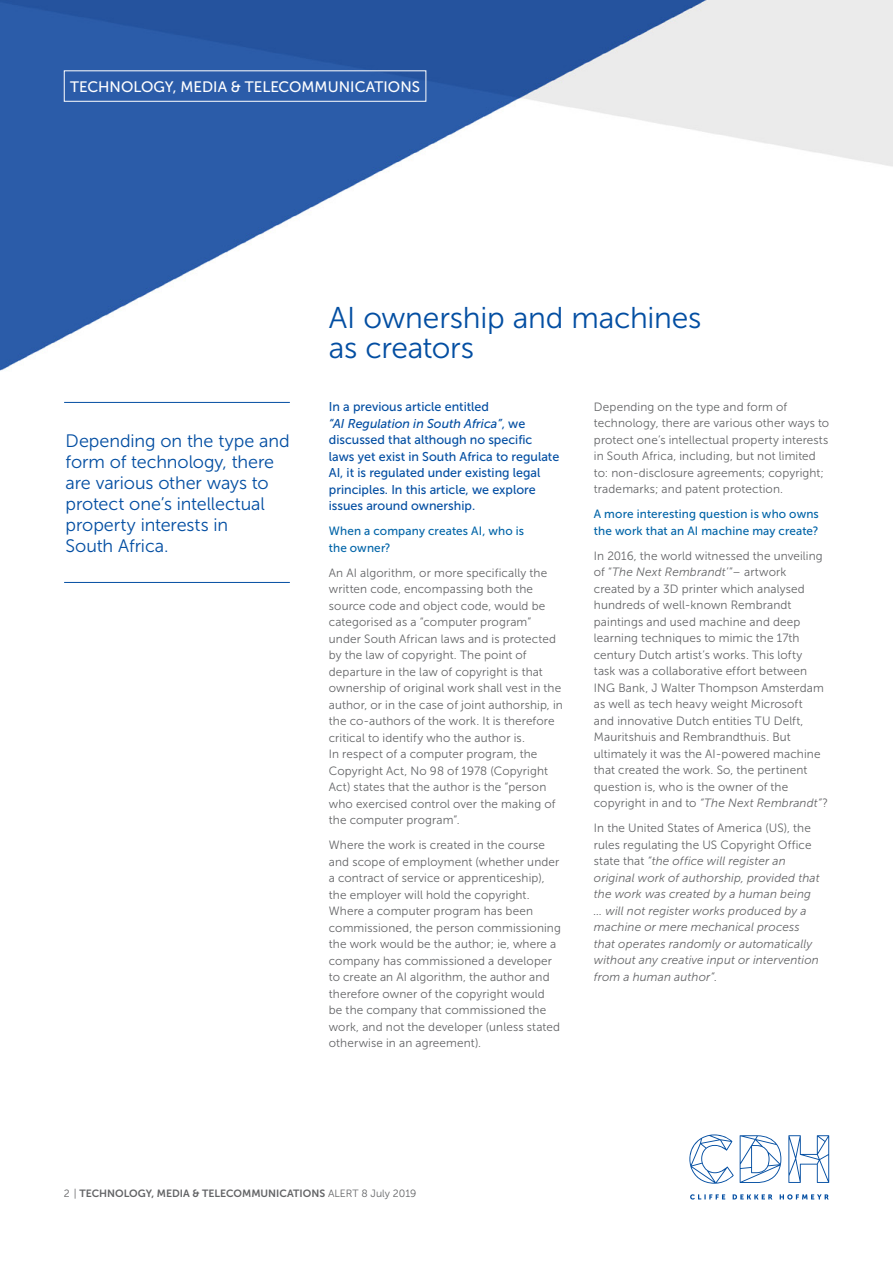
<style>
.page{position:relative;width:893px;height:1263px;background:#fff}
.page>*{position:absolute;margin:0;border:0;box-sizing:border-box;transform-origin:0 0}
.t1{font:30px/30px "Museo Sans 300";letter-spacing:-.01em;color:#034ea2}
.t2{font:18px/21px "Museo Sans 300";letter-spacing:-.005em;color:#034ea2}
.t3{font:15.15px "Museo Sans 500";color:#fff}
.t4{font:12.75px/16.5px "Museo Sans 500";color:#034ea2}
.t5{font:12px/16.5px "Museo Sans 300";letter-spacing:.01em;color:#636466}
.t6{font:italic 12px/16.5px "Museo Sans 300";letter-spacing:.01em;color:#636466}
.t7{font:12px/16.5px "Museo Sans 500";letter-spacing:.015em;color:#0064a8}
.t8{font:10.5px "Museo Sans 700";color:#636466}
.s1{font-style:italic}
.s2{font-style:normal}
.s3{font-family:"Museo Sans 300"}
</style>
<div class="page">
<img style="left:0;top:0;width:893px;height:1200px">
<hr style="left:64px;top:402px;width:226px;height:1px;background:#034ea2">
<hr style="left:64px;top:582px;width:226px;height:1px;background:#034ea2">
<svg style="left:690px;top:1194px;width:139px;height:5px"></svg>
<svg style="left:689px;top:1134px;width:45px;height:50px"></svg>
<svg style="left:740px;top:1135px;width:41px;height:48px"></svg>
<svg style="left:788px;top:1135px;width:41px;height:48px"></svg>
<div style="left:64px;top:70px;width:362px;height:32px;border:1px solid #fff"></div>
<p class="t3" style="left:70px;top:78px;width:351px">TECHNOLOGY, MEDIA &amp; TELECOMMUNICATIONS</p>
<h2 class="t2" style="left:66px;top:430px;width:226px">Depending on the type and form of technology, there are various other ways to protect one’s intellectual property interests in<br>South Africa.</h2>
<h1 class="t1" style="left:329px;top:303px;width:374px">AI ownership and machines as creators</h1>
<p class="t4" style="left:329px;top:399px;width:232px">In a previous article entitled<br><span class="s1">“AI Regulation in South Africa”</span>, we discussed that although no specific laws yet exist in South Africa to regulate AI, it is regulated under existing legal principles. In this article, we explore issues around ownership.</p>
<p class="t7" style="left:329px;top:523px;width:197px">When a company creates AI, who is the owner?</p>
<p class="t5" style="left:329px;top:564px;width:235px">An AI algorithm, or more specifically the written code, encompassing both the source code and object code, would be categorised as a “computer program” under South African laws and is protected by the law of copyright. The point of departure in the law of copyright is that ownership of original work shall vest in the author, or in the case of joint authorship, in the co-authors of the work. It is therefore critical to identify who the author is.<br>In respect of a computer program, the Copyright Act, No 98 of 1978 (Copyright Act) states that the author is the “person who exercised control over the making of the computer program”.</p>
<p class="t5" style="left:329px;top:837px;width:234px">Where the work is created in the course and scope of employment (whether under a contract of service or apprenticeship), the employer will hold the copyright.<br>Where a computer program has been commissioned, the person commissioning the work would be the author; ie, where a company has commissioned a developer to create an AI algorithm, the author and therefore owner of the copyright would be the company that commissioned the work, and not the developer (unless stated otherwise in an agreement).</p>
<p class="t5" style="left:594px;top:398px;width:237px">Depending on the type and form of technology, there are various other ways to protect one’s intellectual property interests in South Africa, including, but not limited to: non-disclosure agreements; copyright; trademarks; and patent protection.</p>
<p class="t7" style="left:594px;top:506px;width:226px">A more interesting question is who owns the work that an AI machine may create?</p>
<p class="t5" style="left:594px;top:547px;width:236px">In 2016, the world witnessed the unveiling of “<span class="s1">The Next Rembrandt</span>’”– artwork created by a 3D printer which analysed hundreds of well-known Rembrandt paintings and used machine and deep learning techniques to mimic the 17th century Dutch artist’s works. This lofty<br>task was a collaborative effort between ING Bank, J Walter Thompson Amsterdam as well as tech heavy weight Microsoft<br>and innovative Dutch entities TU Delft, Mauritshuis and Rembrandthuis. But ultimately it was the AI-powered machine that created the work. So, the pertinent question is, who is the owner of the copyright in and to <span class="s1">“The Next Rembrandt”</span>?</p>
<p class="t6" style="left:594px;top:820px;width:227px"><span class="s2">In the United States of America (US), the rules regulating the US Copyright Office state that</span> “the office will register an original work of authorship, provided that the work was created by a human being … will not register works produced by a machine or mere mechanical process that operates randomly or automatically without any creative input or intervention from a human author”.</p>
<p class="t8" style="left:64px;top:1187px;width:354px"><span class="s3">2 |</span> TECHNOLOGY, MEDIA &amp; TELECOMMUNICATIONS <span class="s3">ALERT 8 July 2019</span></p>
</div>
